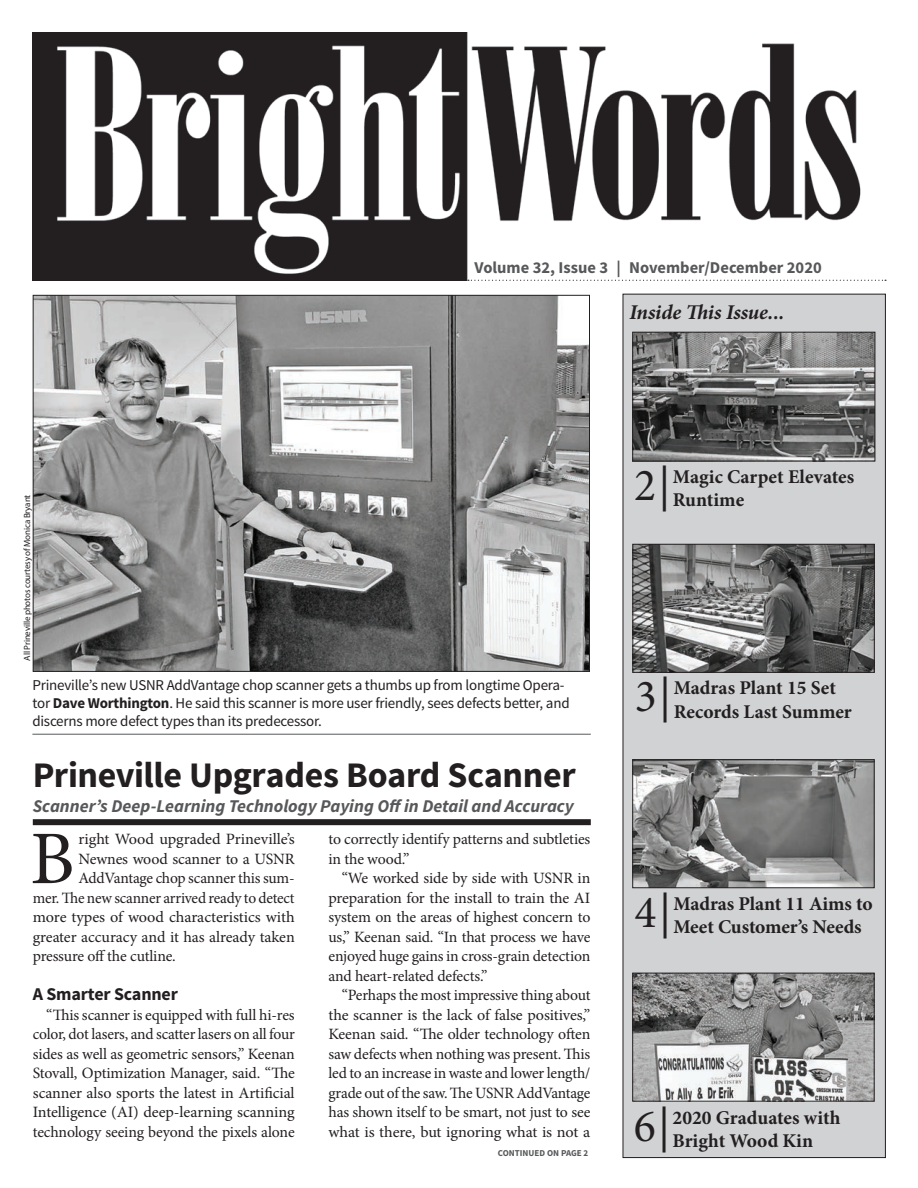
<style>
.page{position:relative;width:918px;height:1188px;background:#fff}
.page>*{position:absolute;margin:0;border:0;box-sizing:border-box;transform-origin:0 0}
.t1{font:75.75px "Minion Pro";color:#231f20}
.t2{font:46.05px "Minion Pro";color:#231f20}
.t3{font:700 36px "Source Sans Pro";letter-spacing:-.01em;color:#231f20}
.t4{font:italic 700 21px "Minion Pro";letter-spacing:-.005em;color:#231f20}
.t5{font:700 19.5px/23.4px "Minion Pro";color:#231f20}
.t6{font:italic 700 18px "Source Sans Pro";color:#57585a}
.t7{font:700 18px "Source Sans Pro";letter-spacing:-.01em;color:#231f20}
.t8{font:700 16.5px "Source Sans Pro";color:#57585a}
.t9{font:15.75px/19.5px "Minion Pro";letter-spacing:-.01em;color:#231f20;text-align:justify}
.t10{font:15px/18px "Source Sans Pro";letter-spacing:-.015em;color:#231f20}
.t11{font:9px "Myriad Pro";letter-spacing:-.02em;color:#231f20}
.t12{font:700 9px "Source Sans Pro";color:#57585a}
.s1{font-weight:700}
</style>
<div class="page">
<div style="left:623px;top:294px;width:262px;height:864px;background:#d1d2d4"></div>
<img style="left:32px;top:32px;width:854px;height:249px">
<svg style="left:468px;top:280px;width:418px;height:1px"></svg>
<hr style="left:32px;top:734px;width:559px;height:1px;background:#57585a">
<img style="left:35px;top:297px;width:553px;height:373px">
<img style="left:634px;top:546px;width:239px;height:125px">
<div style="left:632px;top:544px;width:243px;height:129px;border:1px solid #231f20"></div>
<img style="left:634px;top:334px;width:239px;height:125px">
<div style="left:632px;top:332px;width:243px;height:129px;border:1px solid #231f20"></div>
<img style="left:634px;top:975px;width:239px;height:125px">
<div style="left:632px;top:973px;width:243px;height:129px;border:1px solid #231f20"></div>
<img style="left:634px;top:761px;width:239px;height:125px">
<div style="left:632px;top:759px;width:243px;height:129px;border:1px solid #231f20"></div>
<div style="left:33px;top:819px;width:558px;height:6px;background:#231f20"></div>
<p class="t11" style="left:21px;top:661px;width:167px;rotate:-90deg">All Prineville photos courtesy of Monica Bryant</p>
<p class="t8" style="left:474px;top:257px;width:349px">Volume 32, Issue 3 | November/December 2020</p>
<h3 class="t4" style="left:630px;top:297px;width:156px">Inside This Issue...</h3>
<h2 class="t2" style="left:634px;top:455px;width:38px">2|</h2>
<p class="t5" style="left:673px;top:465px;width:183px">Magic Carpet Elevates<br>Runtime</p>
<p class="t10" style="left:32px;top:677px;width:539px">Prineville’s new USNR AddVantage chop scanner gets a thumbs up from longtime Opera&shy;tor <span class="s1">Dave Worthington</span>. He said this scanner is more user friendly, sees defects better, and discerns more defect types than its predecessor.</p>
<h2 class="t2" style="left:635px;top:666px;width:38px">3|</h2>
<p class="t5" style="left:674px;top:676px;width:180px">Madras Plant 15 Set<br>Records Last Summer</p>
<h3 class="t3" style="left:33px;top:752px;width:545px">Prineville Upgrades Board Scanner</h3>
<p class="t6" style="left:33px;top:794px;width:543px">Scanner’s Deep-Learning Technology Paying Off in Detail and Accuracy</p>
<h1 class="t1" style="left:30px;top:808px;width:46px">B</h1>
<p class="t9" style="left:78px;top:829px;width:218px">right Wood upgraded Prineville’s</p>
<p class="t9" style="left:78px;top:849px;width:218px">Newnes wood scanner to a USNR</p>
<p class="t9" style="left:78px;top:868px;width:218px">AddVantage chop scanner this sum-</p>
<p class="t9" style="left:33px;top:888px;width:263px">mer. The new scanner arrived ready to detect</p>
<p class="t9" style="left:33px;top:907px;width:263px">more types of wood characteristics with</p>
<p class="t9" style="left:33px;top:927px;width:263px">greater accuracy and it has already taken</p>
<p class="t9" style="left:33px;top:946px;width:145px">pressure off the cutline.</p>
<p class="t7" style="left:33px;top:983px;width:147px">A Smarter Scanner</p>
<p class="t9" style="left:33px;top:1005px;width:264px;text-indent:14px">“This scanner is equipped with full hi-res color, dot lasers, and scatter lasers on all four sides as well as geometric sensors,” Keenan Stovall, Optimization Manager, said. “The scanner also sports the latest in Artificial Intelligence (AI) deep-learning scanning technology seeing beyond the pixels alone</p>
<p class="t9" style="left:328px;top:829px;width:263px">to correctly identify patterns and subtleties in the wood.”</p>
<p class="t9" style="left:328px;top:868px;width:263px;text-indent:14px">“We worked side by side with USNR in preparation for the install to train the AI system on the areas of highest concern to us,” Keenan said. “In that process we have enjoyed huge gains in cross-grain detection and heart-related defects.”</p>
<p class="t9" style="left:328px;top:985px;width:263px;text-indent:14px">“Perhaps the most impressive thing about the scanner is the lack of false positives,” Keenan said. “The older technology often saw defects when nothing was present. This led to an increase in waste and lower length/ grade out of the saw. The USNR AddVantage has shown itself to be smart, not just to see what is there, but ignoring what is not a</p>
<p class="t12" style="left:498px;top:1147px;width:92px">CONTINUED ON PAGE 2</p>
<h2 class="t2" style="left:635px;top:882px;width:38px">4|</h2>
<p class="t5" style="left:673px;top:892px;width:201px">Madras Plant 11 Aims to<br>Meet Customer’s Needs</p>
<h2 class="t2" style="left:634px;top:1096px;width:38px">6|</h2>
<p class="t5" style="left:673px;top:1106px;width:169px">2020 Graduates with<br>Bright Wood Kin</p>
</div>
